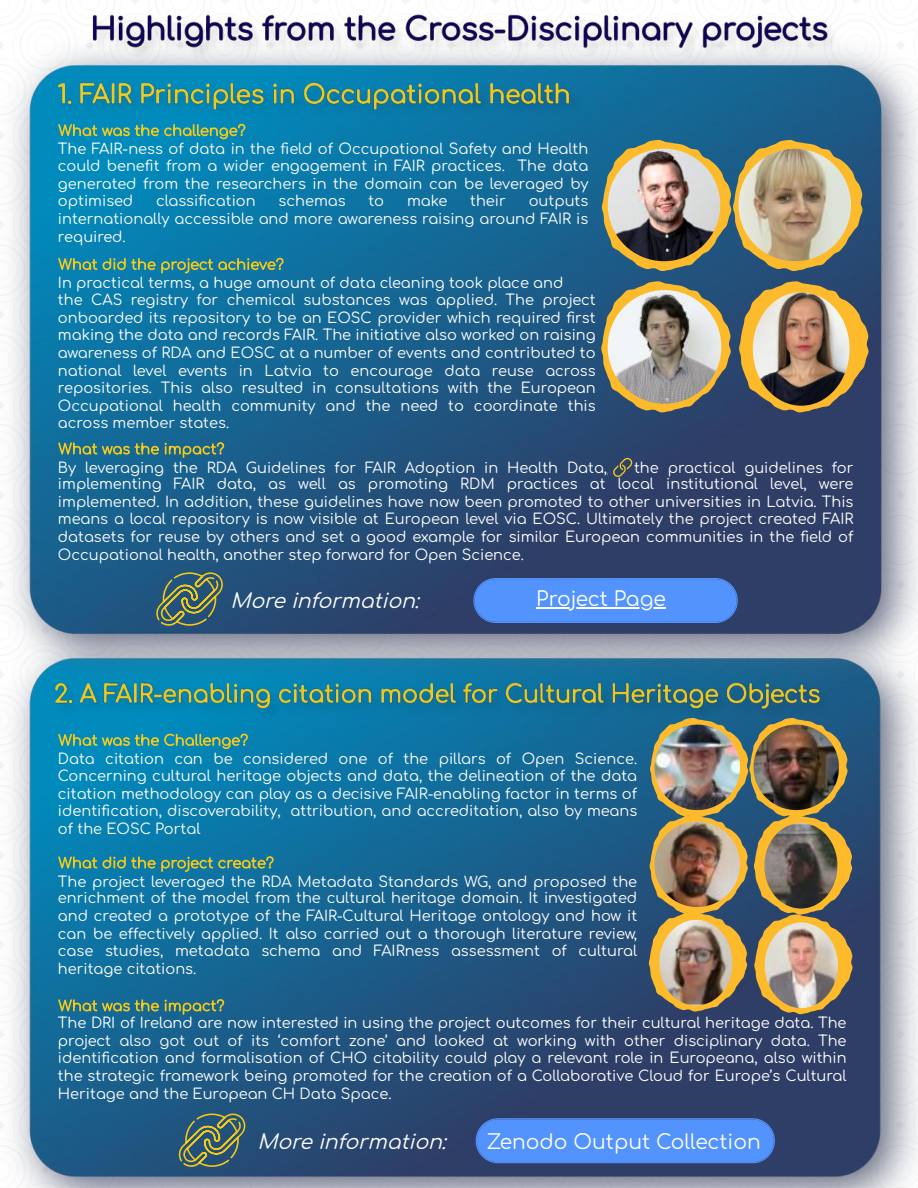
<style>
.page{position:relative;width:918px;height:1188px;background:#fff}
.page>*{position:absolute;margin:0;border:0;box-sizing:border-box;transform-origin:0 0}
.t1{font:20.25px "Comfortaa";color:#fff}
.t2{font:italic 20.25px "Comfortaa";color:#fff}
.t3{font:14.7px/17.4px "Comfortaa";color:#fff;text-align:justify}
</style>
<div class="page">
<img style="left:92px;top:14px;width:715px;height:5px">
<img style="left:0;top:703px;width:918px;height:485px">
<img style="left:49px;top:703px;width:789px;height:24px">
<svg style="left:58px;top:734px;width:190px;height:15px;background:#459a8c"></svg>
<svg style="left:58px;top:856px;width:216px;height:16px;background:#458c83"></svg>
<img style="left:0;top:19px;width:918px;height:684px">
<img style="left:53px;top:77px;width:533px;height:50px">
<svg style="left:58px;top:124px;width:187px;height:15px;background:#449b8d"></svg>
<img style="left:602px;top:140px;width:261px;height:131px">
<img style="left:739px;top:149px;width:112px;height:112px">
<svg style="left:601px;top:281px;width:130px;height:132px;background:#626b60"></svg>
<svg style="left:739px;top:281px;width:130px;height:132px;background:#7e7352"></svg>
<img style="left:608px;top:290px;width:113px;height:114px">
<img style="left:753px;top:292px;width:97px;height:114px">
<svg style="left:58px;top:258px;width:226px;height:15px;background:#488f83"></svg>
<svg style="left:58px;top:442px;width:166px;height:16px;background:#4c7f75"></svg>
<svg style="left:155px;top:572px;width:69px;height:54px;background:#536d64"></svg>
<svg style="left:473px;top:577px;width:265px;height:47px;background:#518cf0"></svg>
<hr style="left:536px;top:608px;width:130px;height:1px;background:#fff">
<svg style="left:178px;top:1113px;width:68px;height:54px;background:#546d63"></svg>
<svg style="left:475px;top:1118px;width:301px;height:46px;background:#508df2"></svg>
<svg style="left:613px;top:458px;width:19px;height:19px"></svg>
<img style="left:649px;top:718px;width:204px;height:296px">
<img style="left:765px;top:923px;width:73px;height:85px">
<svg style="left:58px;top:999px;width:166px;height:16px;background:#4c7f75"></svg>
<p class="t3" style="left:58px;top:141px;width:532px">The FAIR-ness of data in the field of Occupational Safety and Health could benefit from a wider engagement in FAIR practices. The data generated from the researchers in the domain can be leveraged by optimised</p>
<p class="t3" style="left:156px;top:192px;width:101px">classification</p>
<p class="t3" style="left:279px;top:192px;width:69px">schemas</p>
<p class="t3" style="left:368px;top:192px;width:17px">to</p>
<p class="t3" style="left:407px;top:192px;width:42px">make</p>
<p class="t3" style="left:470px;top:192px;width:37px">their</p>
<p class="t3" style="left:58px;top:192px;width:532px;line-height:18px;text-indent:471px">outputs internationally accessible and more awareness raising around FAIR is required.</p>
<p class="t3" style="left:58px;top:275px;width:539px;text-align:left">In practical terms, a huge amount of data cleaning took place and<br>the CAS registry for chemical substances was applied. The project onboarded its repository to be an EOSC provider which required fi rst making the data and records FAIR. The initiative also worked on raising awareness of RDA and EOSC at a number of events and contributed to national level events in Latvia to encourage data reuse across repositories. This also resulted in consultations with the European Occupational health community and the need to coordinate this across member states.</p>
<p class="t3" style="left:58px;top:459px;width:551px">By leveraging the RDA Guidelines for FAIR Adoption in Health Data,</p>
<p class="t3" style="left:58px;top:459px;width:797px;text-indent:576px">the practical guidelines for implementing FAIR data, as well as promoting RDM practices at local institutional level, were implemented. In addition, these guidelines have now been promoted to other universities in Latvia. This means a local repository is now visible at European level via EOSC. Ultimately the project created FAIR datasets for reuse by others and set a good example for similar European communities in the field of Occupational health, another step forward for Open Science.</p>
<h1 class="t2" style="left:231px;top:590px;width:195px">More information:</h1>
<h1 class="t1" style="left:536px;top:589px;width:131px">Project Page</h1>
<p class="t3" style="left:58px;top:750px;width:581px">Data citation can be considered one of the pillars of Open Science.<br>Concerning cultural heritage objects and data, the delineation of the data citation methodology can play as a decisive FAIR-enabling factor in terms of identification, discoverability, attribution, and accreditation, also by means of the EOSC Portal</p>
<p class="t3" style="left:58px;top:873px;width:581px">The project leveraged the RDA Metadata Standards WG, and proposed the enrichment of the model from the cultural heritage domain. It investigated and created a prototype of the FAIR-Cultural Heritage ontology and how it can be effectively applied. It also carried out a thorough literature review, case studies, metadata schema and FAIRness assessment of cultural heritage citations.</p>
<p class="t3" style="left:58px;top:1015px;width:790px">The DRI of Ireland are now interested in using the project outcomes for their cultural heritage data. The project also got out of its ‘comfort zone’ and looked at working with other disciplinary data. The identification and formalisation of CHO citability could play a relevant role in Europeana, also within the strategic framework being promoted for the creation of a Collaborative Cloud for Europe’s Cultural Heritage and the European CH Data Space.</p>
<h1 class="t2" style="left:258px;top:1131px;width:195px">More information:</h1>
<h1 class="t1" style="left:487px;top:1131px;width:276px">Zenodo Output Collection</h1>
</div>
